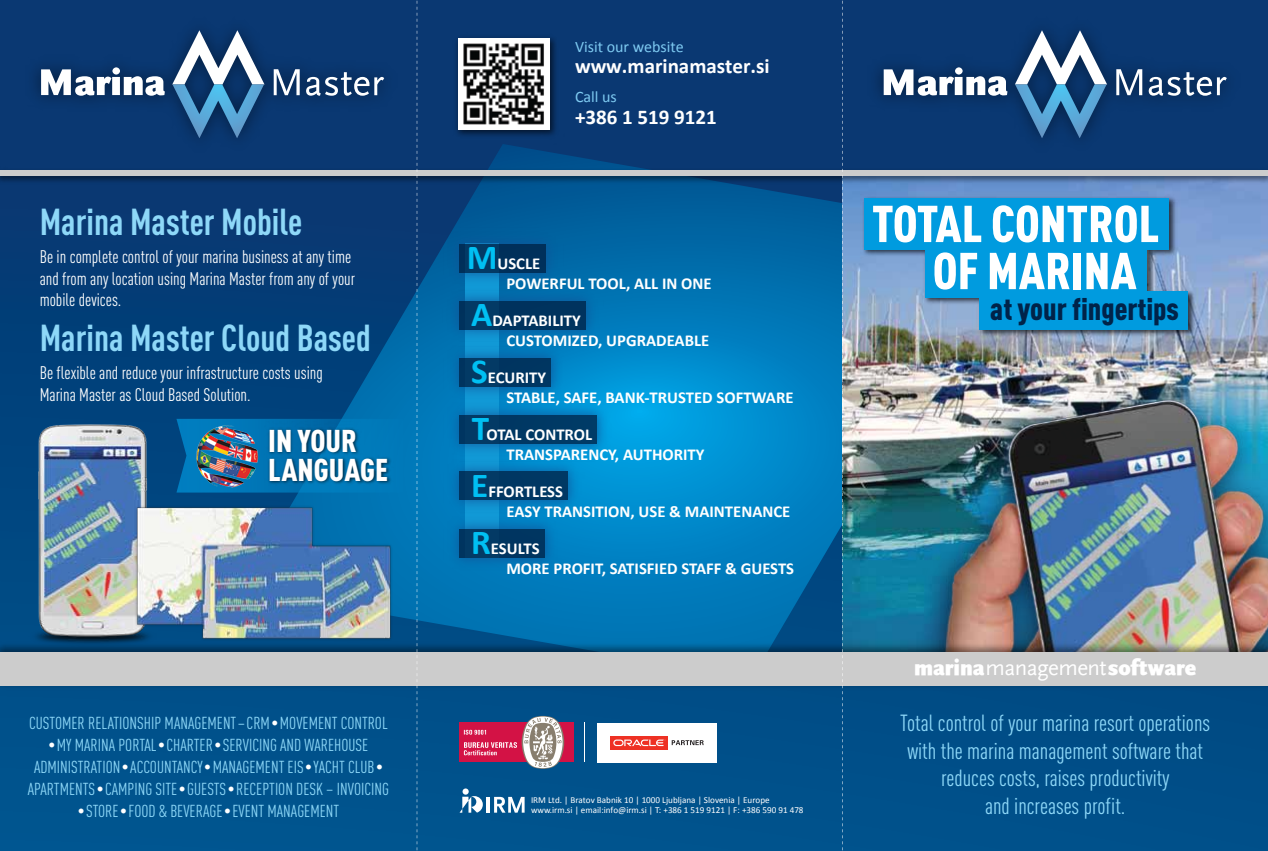
<style>
.page{position:relative;width:1268px;height:851px;background:#fff}
.page>*{position:absolute;margin:0;border:0;box-sizing:border-box;transform-origin:0 0}
.t1{font:900 51px/47.1px "DIN Cond";color:#fff}
.t2{font:700 37px "DIN Cond";color:#8ed8f8}
.t3{font:900 31.1px/28.3px "DIN Cond";color:#fff}
.t4{font:900 30.7px "DIN Cond";color:#002349}
.t5{font:23px/27.6px "DIN Cond";color:#8ed8f8;text-align:center}
.t6{font:900 23px "Scala Sans";color:#fff;scale:.95 1}
.t7{font:700 21px "Calibri";color:#fff}
.t8{font:18px/21.6px "DIN Cond";color:#fff}
.t9{font:17.1px/22px "DIN Cond";color:#8ed8f8;text-align:center}
.t10{font:700 16.7px/20.3px "Calibri";color:#fff}
.t11{font:16px "Calibri";color:#7ecaf1}
.t12{font:9.1px/10px "Calibri";color:#fff}
.s1{font-size:15px;color:#fff}
.s2{font-size:35.2px;color:#00c0f3}
.s3{font-weight:400}
</style>
<div class="page">
<div style="left:0;top:0;width:1267px;height:850px;background:linear-gradient(to bottom,#09336d,#00538d)"></div>
<svg style="left:241px;top:144px;width:772px;height:495px;background:#0168a7"></svg>
<img style="left:443px;top:227px;width:120px;height:57px">
<div style="left:459px;top:244px;width:86px;height:28px;background:#00305b"></div>
<img style="left:443px;top:284px;width:160px;height:63px">
<div style="left:459px;top:301px;width:126px;height:29px;background:#00335e"></div>
<img style="left:443px;top:341px;width:124px;height:57px">
<div style="left:459px;top:357px;width:92px;height:29px;background:#003662"></div>
<img style="left:443px;top:398px;width:171px;height:63px">
<div style="left:459px;top:415px;width:138px;height:28px;background:#003a65"></div>
<img style="left:443px;top:455px;width:141px;height:62px">
<div style="left:459px;top:471px;width:109px;height:29px;background:#003864"></div>
<img style="left:443px;top:512px;width:118px;height:62px">
<div style="left:459px;top:529px;width:85px;height:29px;background:#003561"></div>
<img style="left:842px;top:186px;width:425px;height:453px">
<img style="left:906px;top:375px;width:361px;height:264px">
<div style="left:861px;top:8px;width:387px;height:153px;background:#0a3872"></div>
<svg style="left:1116px;top:69px;width:25px;height:26px"></svg>
<svg style="left:1148px;top:72px;width:78px;height:24px"></svg>
<svg style="left:883px;top:67px;width:124px;height:29px"></svg>
<svg style="left:1014px;top:30px;width:92px;height:108px"></svg>
<div style="left:19px;top:8px;width:387px;height:153px;background:#0a3872"></div>
<svg style="left:274px;top:69px;width:25px;height:26px"></svg>
<svg style="left:306px;top:72px;width:78px;height:24px"></svg>
<svg style="left:41px;top:67px;width:124px;height:29px"></svg>
<svg style="left:172px;top:30px;width:92px;height:108px"></svg>
<img style="left:860px;top:195px;width:338px;height:145px">
<div style="left:863px;top:198px;width:305px;height:51px;background:#009bdf"></div>
<div style="left:924px;top:246px;width:222px;height:51px;background:#009bdf"></div>
<div style="left:979px;top:291px;width:208px;height:38px;background:#009bdf"></div>
<img style="left:0;top:166px;width:1267px;height:20px">
<div style="left:0;top:170px;width:1267px;height:6px;background:#ccc"></div>
<img style="left:0;top:639px;width:1267px;height:53px">
<div style="left:0;top:652px;width:1267px;height:34px;background:#ccc"></div>
<img style="left:444px;top:24px;width:124px;height:124px">
<img style="left:458px;top:38px;width:91px;height:92px">
<svg style="left:459px;top:788px;width:23px;height:24px"></svg>
<hr style="left:487px;top:796px;width:3px;height:16px;background:#fff">
<svg style="left:494px;top:796px;width:30px;height:16px"></svg>
<svg style="left:416px;top:0;width:1px;height:850px"></svg>
<svg style="left:841px;top:0;width:1px;height:850px"></svg>
<div style="left:459px;top:722px;width:114px;height:39px;background:#d31245"></div>
<svg style="left:464px;top:715px;width:100px;height:53px"></svg>
<hr style="left:584px;top:722px;width:1px;height:39px;background:#fff">
<div style="left:597px;top:723px;width:119px;height:39px;background:#fff"></div>
<svg style="left:671px;top:740px;width:32px;height:5px"></svg>
<div style="left:610px;top:736px;width:57px;height:13px;background:#ee3124"></div>
<svg style="left:613px;top:739px;width:52px;height:7px"></svg>
<svg style="left:176px;top:419px;width:229px;height:73px;background:#006faf"></svg>
<img style="left:265px;top:422px;width:130px;height:71px">
<img style="left:190px;top:422px;width:74px;height:74px">
<img style="left:28px;top:420px;width:128px;height:229px">
<img style="left:128px;top:500px;width:270px;height:152px">
<h2 class="t2" style="left:40px;top:199px;width:264px">Marina Master Mobile</h2>
<p class="t8" style="left:40px;top:246px;width:317px">Be in complete control of your marina business at any time and from any location using Marina Master from any of your mobile devices.</p>
<h2 class="t2" style="left:40px;top:315px;width:332px">Marina Master Cloud Based</h2>
<p class="t8" style="left:40px;top:362px;width:284px">Be flexible and reduce your infrastructure costs using<br>Marina Master as Cloud Based Solution.</p>
<h3 class="t3" style="left:268px;top:426px;width:121px">IN YOUR<br>LANGUAGE</h3>
<p class="t9" style="left:29px;top:711px;width:360px">CUSTOMER RELATIONSHIP MANAGEMENT–CRM<span class="s1">•</span>MOVEMENT CONTROL</p>
<p class="t9" style="left:28px;top:733px;width:362px"><span class="s1">•</span>MY MARINA PORTAL<span class="s1">•</span>CHARTER<span class="s1">•</span>SERVICING AND WAREHOUSE<br>ADMINISTRATION<span class="s1">•</span>ACCOUNTANCY<span class="s1">•</span>MANAGEMENT EIS<span class="s1">•</span>YACHT CLUB<span class="s1">•<br></span>APARTMENTS<span class="s1">•</span>CAMPING SITE<span class="s1">•</span>GUESTS<span class="s1">•</span>RECEPTION DESK – INVOICING</p>
<p class="t9" style="left:78px;top:799px;width:263px"><span class="s1">•</span>STORE<span class="s1">•</span>FOOD &amp; BEVERAGE<span class="s1">•</span>EVENT MANAGEMENT</p>
<p class="t11" style="left:575px;top:37px;width:110px">Visit our website</p>
<p class="t7" style="left:575px;top:52px;width:196px">www.marinamaster.si</p>
<p class="t11" style="left:575px;top:86px;width:43px">Call us</p>
<p class="t7" style="left:575px;top:104px;width:143px">+386 1 519 9121</p>
<p class="t10" style="left:506px;top:253px;width:207px;text-indent:-40px"><span class="s2">M</span>USCLE<br>POWERFUL TOOL, ALL IN ONE</p>
<p class="t10" style="left:506px;top:310px;width:204px;text-indent:-35px"><span class="s2">A</span>DAPTABILITY<br>CUSTOMIZED, UPGRADEABLE</p>
<p class="t10" style="left:506px;top:367px;width:288px;text-indent:-35px"><span class="s2">S</span>ECURITY<br>STABLE, SAFE, BANK-TRUSTED SOFTWARE</p>
<p class="t10" style="left:506px;top:424px;width:200px;text-indent:-34px"><span class="s2">T</span>OTAL CONTROL<br>TRANSPARENCY, AUTHORITY</p>
<p class="t10" style="left:506px;top:481px;width:285px;text-indent:-35px"><span class="s2">E</span>FFORTLESS<br>EASY TRANSITION, USE &amp; MAINTENANCE</p>
<p class="t10" style="left:506px;top:538px;width:289px;text-indent:-35px"><span class="s2">R</span>ESULTS<br>MORE PROFIT, SATISFIED STAFF &amp; GUESTS</p>
<p class="t12" style="left:531px;top:794px;width:274px">IRM Ltd. | Bratov Babnik 10 | 1000 Ljubljana | Slovenia | Europe www.irm.si | email:info@irm.si | T: +386 1 519 9121 | F: +386 590 91 478</p>
<h1 class="t1" style="left:932px;top:199px;width:228px;text-indent:-61px">TOTAL CONTROL<br>OF MARINA</h1>
<h3 class="t4" style="left:990px;top:289px;width:190px">at your fingertips</h3>
<h3 class="t6" style="left:914px;top:655px;width:298px">marina<span class="s3">management</span>software</h3>
<h3 class="t5" style="left:900px;top:709px;width:311px">Total control of your marina resort operations with the marina management software that reduces costs, raises productivity<br>and increases profit.</h3>
</div>
